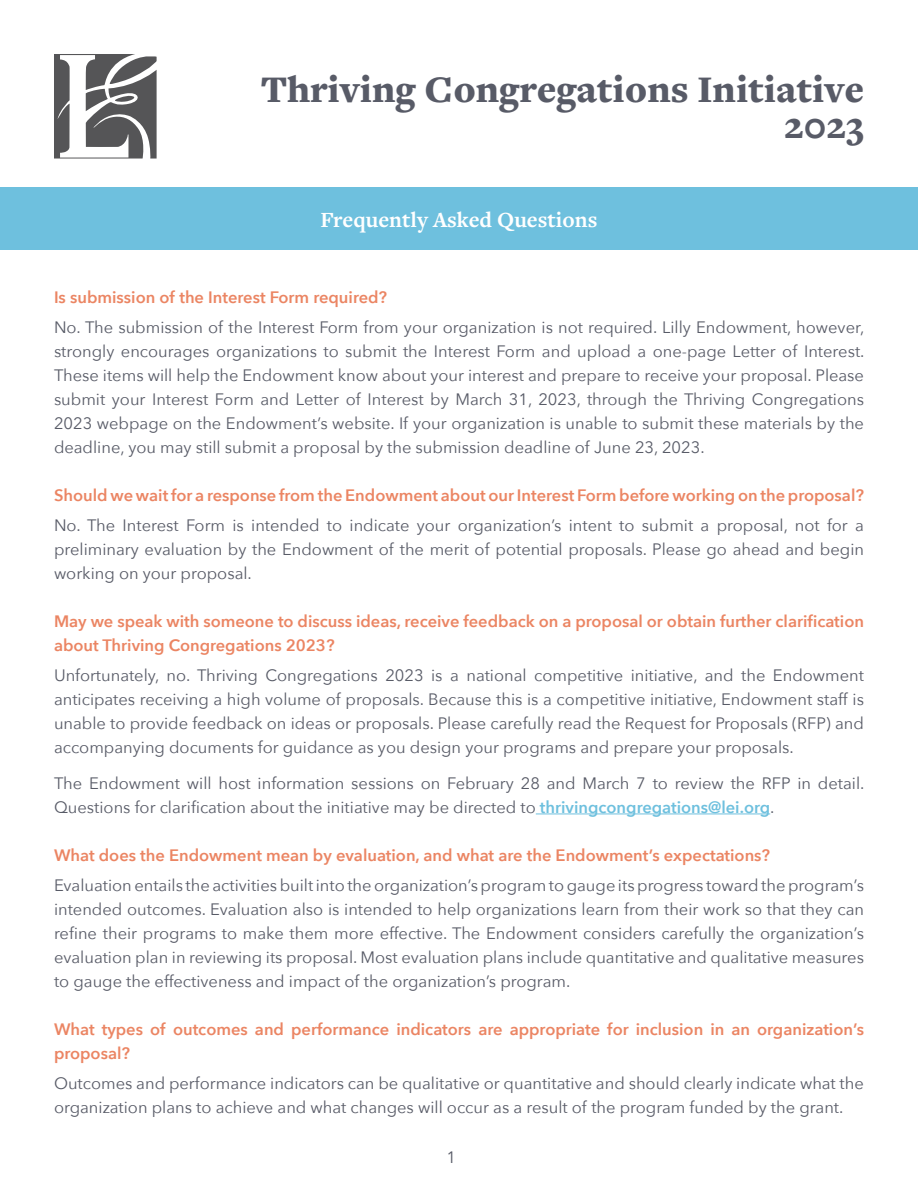
<style>
.page{position:relative;width:918px;height:1188px;background:#fff}
.page>*{position:absolute;margin:0;border:0;box-sizing:border-box;transform-origin:0 0}
.t1{font:900 39px/36px "Freight Text Pro";color:#585b67;text-align:right}
.t2{font:700 22.5px "Freight Text Pro";color:#fff}
.t3{font:16.5px/24px "Avenir Next";color:#585b67;text-align:justify}
.t4{font:600 16.5px/24px "Avenir Next";color:#eb8563}
.s1{font-weight:600;color:#6ec0de}
</style>
<div class="page">
<hr style="left:536px;top:814px;width:234px;height:1px;background:#6ec0de">
<svg style="left:54px;top:54px;width:103px;height:105px"></svg>
<div style="left:0;top:187px;width:918px;height:63px;background:#6ec0de"></div>
<h1 class="t1" style="left:261px;top:70px;width:604px">Thriving Congregations Initiative<br>2023</h1>
<h2 class="t2" style="left:320px;top:204px;width:279px">Frequently Asked Questions</h2>
<p class="t4" style="left:54px;top:285px;width:335px">Is submission of the Interest Form required?</p>
<p class="t3" style="left:54px;top:314px;width:812px">No. The submission of the Interest Form from your organization is not required. Lilly Endowment, however, strongly encourages organizations to submit the Interest Form and upload a one-page Letter of Interest.<br>These items will help the Endowment know about your interest and prepare to receive your proposal. Please submit your Interest Form and Letter of Interest by March 31, 2023, through the Thriving Congregations 2023 webpage on the Endowment’s website. If your organization is unable to submit these materials by the deadline, you may still submit a proposal by the submission deadline of June 23, 2023.</p>
<p class="t4" style="left:54px;top:483px;width:812px">Should we wait for a response from the Endowment about our Interest Form before working on the proposal?</p>
<p class="t3" style="left:54px;top:512px;width:812px">No. The Interest Form is intended to indicate your organization’s intent to submit a proposal, not for a preliminary evaluation by the Endowment of the merit of potential proposals. Please go ahead and begin working on your proposal.</p>
<p class="t4" style="left:54px;top:609px;width:812px">May we speak with someone to discuss ideas, receive feedback on a proposal or obtain further clarification about Thriving Congregations 2023?</p>
<p class="t3" style="left:54px;top:662px;width:812px">Unfortunately, no. Thriving Congregations 2023 is a national competitive initiative, and the Endowment anticipates receiving a high volume of proposals. Because this is a competitive initiative, Endowment staff is unable to provide feedback on ideas or proposals. Please carefully read the Request for Proposals (RFP) and accompanying documents for guidance as you design your programs and prepare your proposals.</p>
<p class="t3" style="left:54px;top:770px;width:812px">The Endowment will host information sessions on February 28 and March 7 to review the RFP in detail.<br>Questions for clarification about the initiative may be directed to <span class="s1">thrivingcongregations@lei.org</span>.</p>
<p class="t4" style="left:54px;top:843px;width:718px">What does the Endowment mean by evaluation, and what are the Endowment’s expectations?</p>
<p class="t3" style="left:54px;top:872px;width:812px">Evaluation entails the activities built into the organization’s program to gauge its progress toward the program’s intended outcomes. Evaluation also is intended to help organizations learn from their work so that they can refine their programs to make them more effective. The Endowment considers carefully the organization’s evaluation plan in reviewing its proposal. Most evaluation plans include quantitative and qualitative measures to gauge the effectiveness and impact of the organization’s program.</p>
<p class="t4" style="left:54px;top:1017px;width:812px">What types of outcomes and performance indicators are appropriate for inclusion in an organization’s proposal?</p>
<p class="t3" style="left:54px;top:1070px;width:811px">Outcomes and performance indicators can be qualitative or quantitative and should clearly indicate what the organization plans to achieve and what changes will occur as a result of the program funded by the grant.</p>
<p class="t3" style="left:446px;top:1145px;width:11px">1</p>
</div>
